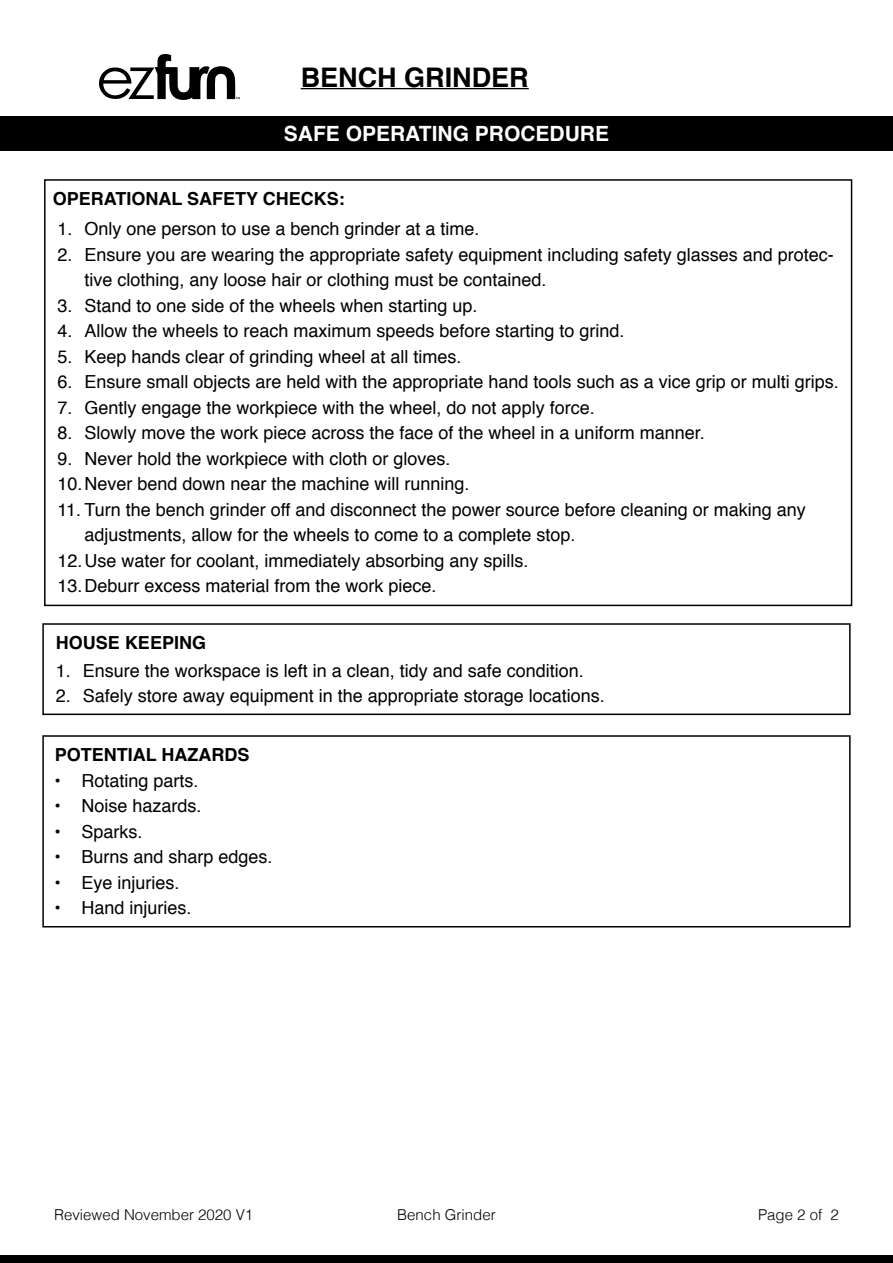
<style>
.page{position:relative;width:893px;height:1263px;background:#fff}
.page>*{position:absolute;margin:0;border:0;box-sizing:border-box;transform-origin:0 0}
.t1{font:700 27px "Helvetica";color:#000}
.t2{font:700 21px "Helvetica";color:#fff}
.t3{font:18px/25.5px "Helvetica";color:#000}
.t4{font:700 18px "Helvetica";color:#000}
.t5{font:300 15px "Helvetica";color:#000}
</style>
<div class="page">
<div style="left:42px;top:623px;width:809px;height:92px;border:2px solid #000"></div>
<div style="left:42px;top:735px;width:809px;height:192px;border:2px solid #000"></div>
<hr style="left:301px;top:88px;width:228px;height:1px;background:#000">
<div style="left:0;top:116px;width:893px;height:35px;background:#000"></div>
<div style="left:0;top:1256px;width:893px;height:7px;background:#000"></div>
<svg style="left:99px;top:54px;width:141px;height:46px"></svg>
<div style="left:44px;top:179px;width:808px;height:427px;border:2px solid #000"></div>
<h1 class="t1" style="left:301px;top:55px;width:229px">BENCH GRINDER</h1>
<p class="t2" style="left:284px;top:116px;width:327px">SAFE OPERATING PROCEDURE</p>
<p class="t4" style="left:53px;top:184px;width:294px">OPERATIONAL SAFETY CHECKS:</p>
<p class="t3" style="left:57px;top:217px;width:424px">1. Only one person to use a bench grinder at a time.</p>
<p class="t3" style="left:84px;top:242px;width:751px;text-indent:-27px">2. Ensure you are wearing the appropriate safety equipment including safety glasses and protec&shy;tive clothing, any loose hair or clothing must be contained.</p>
<p class="t3" style="left:57px;top:293px;width:422px">3. Stand to one side of the wheels when starting up.</p>
<p class="t3" style="left:57px;top:319px;width:569px">4. Allow the wheels to reach maximum speeds before starting to grind.</p>
<p class="t3" style="left:57px;top:344px;width:406px">5. Keep hands clear of grinding wheel at all times.</p>
<p class="t3" style="left:57px;top:370px;width:783px">6. Ensure small objects are held with the appropriate hand tools such as a vice grip or multi grips.</p>
<p class="t3" style="left:57px;top:395px;width:539px">7. Gently engage the workpiece with the wheel, do not apply force.</p>
<p class="t3" style="left:57px;top:421px;width:649px">8. Slowly move the work piece across the face of the wheel in a uniform manner.</p>
<p class="t3" style="left:57px;top:446px;width:414px">9. Never hold the workpiece with cloth or gloves.<br>10.Never bend down near the machine will running.</p>
<p class="t3" style="left:57px;top:497px;width:750px">11. Turn the bench grinder off and disconnect the power source before cleaning or making any</p>
<p class="t3" style="left:84px;top:523px;width:493px">adjustments, allow for the wheels to come to a complete stop.</p>
<p class="t3" style="left:57px;top:548px;width:473px">12.Use water for coolant, immediately absorbing any spills.</p>
<p class="t3" style="left:57px;top:574px;width:381px">13.Deburr excess material from the work piece.</p>
<p class="t4" style="left:56px;top:628px;width:152px">HOUSE KEEPING</p>
<p class="t3" style="left:56px;top:658px;width:530px">1. Ensure the workspace is left in a clean, tidy and safe condition.</p>
<p class="t3" style="left:56px;top:684px;width:551px">2. Safely store away equipment in the appropriate storage locations.</p>
<p class="t4" style="left:55px;top:740px;width:196px">POTENTIAL HAZARDS</p>
<p class="t3" style="left:54px;top:768px;width:146px">• Rotating parts.</p>
<p class="t3" style="left:54px;top:794px;width:149px">• Noise hazards.</p>
<p class="t3" style="left:54px;top:819px;width:90px">• Sparks.</p>
<p class="t3" style="left:54px;top:845px;width:220px">• Burns and sharp edges.</p>
<p class="t3" style="left:54px;top:870px;width:127px">• Eye injuries.</p>
<p class="t3" style="left:54px;top:896px;width:139px">• Hand injuries.</p>
<p class="t5" style="left:54px;top:1202px;width:201px">Reviewed November 2020 V1</p>
<p class="t5" style="left:397px;top:1202px;width:100px">Bench Grinder</p>
<p class="t5" style="left:758px;top:1202px;width:82px">Page 2 of 2</p>
</div>
